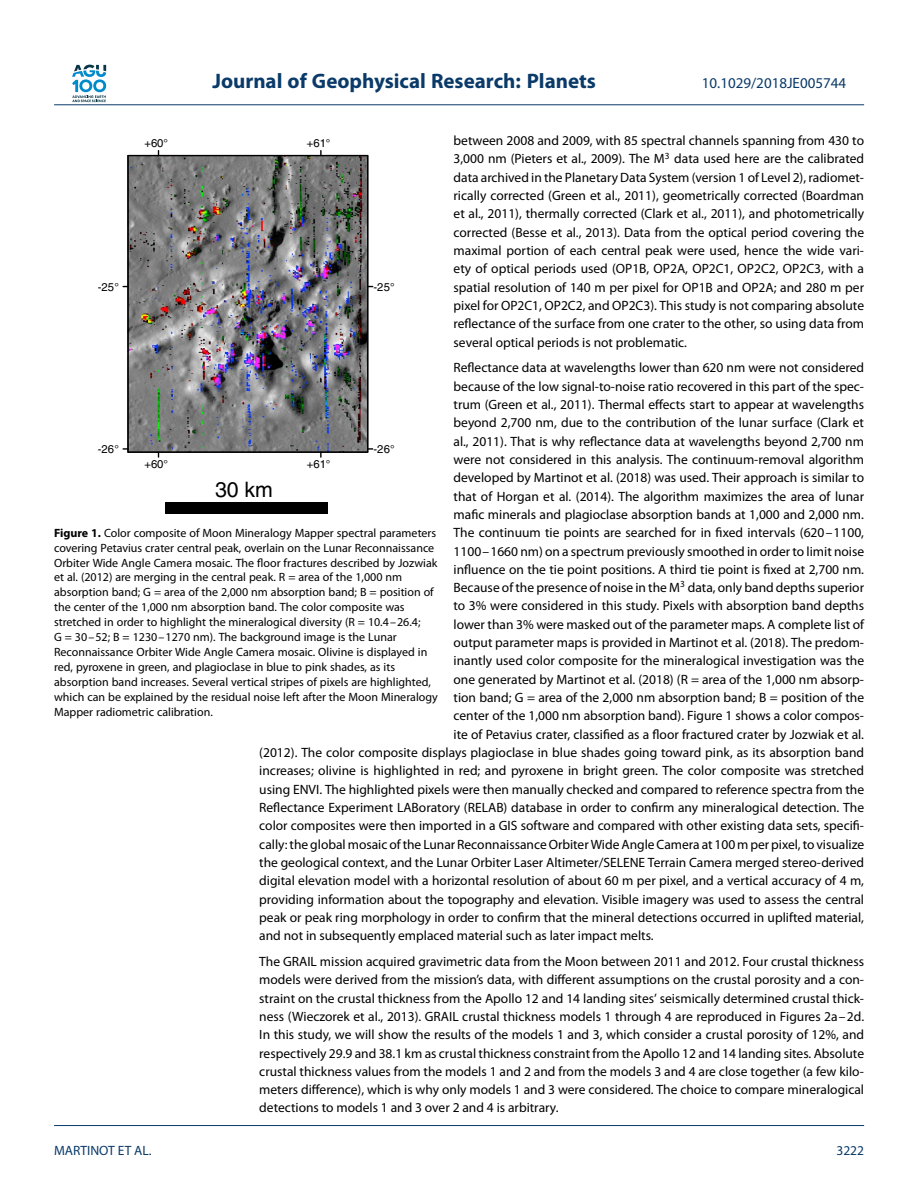
<style>
.page{position:relative;width:918px;height:1188px;background:#fff}
.page>*{position:absolute;margin:0;border:0;box-sizing:border-box;transform-origin:0 0}
.t1{font:21.3px "Helvetica";color:#000}
.t2{font:700 21px "Myriad Pro";color:#0a3a69}
.t3{font:15px "Myriad Pro";color:#0a3a69}
.t4{font:13.5px/18.3px "Myriad Pro";color:#000;text-align:justify}
.t5{font:13.5px "Myriad Pro";color:#0a3a69}
.t6{font:12px/15px "Myriad Pro";color:#000}
.t7{font:11.25px "Helvetica";letter-spacing:.005em;color:#000}
.s1{font-weight:700}
</style>
<div class="page">
<svg style="left:72px;top:65px;width:34px;height:37px"></svg>
<hr style="left:54px;top:104px;width:810px;height:1px;background:#0a3a69">
<img style="left:127px;top:155px;width:241px;height:298px">
<div style="left:165px;top:503px;width:163px;height:11px;background:#000"></div>
<hr style="left:54px;top:1125px;width:810px;height:1px;background:#0a3a69">
<h2 class="t2" style="left:212px;top:73px;width:385px">Journal of Geophysical Research: Planets</h2>
<p class="t3" style="left:702px;top:78px;width:146px">10.1029/2018JE005744</p>
<p class="t4" style="left:454px;top:132px;width:412px">between 2008 and 2009, with 85 spectral channels spanning from 430 to 3,000 nm (Pieters et al., 2009). The M<sup>3</sup> data used here are the calibrated data archived in the Planetary Data System (version 1 of Level 2), radiomet&shy;rically corrected (Green et al., 2011), geometrically corrected (Boardman et al., 2011), thermally corrected (Clark et al., 2011), and photometrically corrected (Besse et al., 2013). Data from the optical period covering the maximal portion of each central peak were used, hence the wide vari&shy;ety of optical periods used (OP1B, OP2A, OP2C1, OP2C2, OP2C3, with a spatial resolution of 140 m per pixel for OP1B and OP2A; and 280 m per pixel for OP2C1, OP2C2, and OP2C3). This study is not comparing absolute reflectance of the surface from one crater to the other, so using data from several optical periods is not problematic.</p>
<p class="t4" style="left:454px;top:360px;width:412px">Reflectance data at wavelengths lower than 620 nm were not considered</p>
<p class="t4" style="left:454px;top:378px;width:412px">because of the low signal-to-noise ratio recovered in this part of the spec-</p>
<p class="t4" style="left:454px;top:396px;width:412px">trum (Green et al., 2011). Thermal effects start to appear at wavelengths</p>
<p class="t4" style="left:454px;top:415px;width:412px">beyond 2,700 nm, due to the contribution of the lunar surface (Clark et</p>
<p class="t4" style="left:454px;top:433px;width:412px">al., 2011). That is why reflectance data at wavelengths beyond 2,700 nm</p>
<p class="t4" style="left:454px;top:451px;width:412px">were not considered in this analysis. The continuum-removal algorithm</p>
<p class="t4" style="left:454px;top:470px;width:412px">developed by Martinot et al. (2018) was used. Their approach is similar to</p>
<p class="t4" style="left:454px;top:488px;width:412px">that of Horgan et al. (2014). The algorithm maximizes the area of lunar</p>
<p class="t4" style="left:454px;top:506px;width:412px">mafic minerals and plagioclase absorption bands at 1,000 and 2,000 nm.</p>
<p class="t4" style="left:454px;top:525px;width:412px">The continuum tie points are searched for in fixed intervals (620–1100,</p>
<p class="t4" style="left:454px;top:543px;width:412px">1100–1660 nm) on a spectrum previously smoothed in order to limit noise</p>
<p class="t4" style="left:454px;top:561px;width:412px">influence on the tie point positions. A third tie point is fixed at 2,700 nm.</p>
<p class="t4" style="left:454px;top:580px;width:412px">Because of the presence of noise in the M<sup>3</sup> data, only band depths superior</p>
<p class="t4" style="left:454px;top:598px;width:412px">to 3% were considered in this study. Pixels with absorption band depths</p>
<p class="t4" style="left:454px;top:616px;width:412px">lower than 3% were masked out of the parameter maps. A complete list of</p>
<p class="t4" style="left:454px;top:634px;width:412px">output parameter maps is provided in Martinot et al. (2018). The predom-</p>
<p class="t4" style="left:454px;top:653px;width:412px">inantly used color composite for the mineralogical investigation was the</p>
<p class="t4" style="left:454px;top:671px;width:412px">one generated by Martinot et al. (2018) (R = area of the 1,000 nm absorp-</p>
<p class="t4" style="left:454px;top:689px;width:412px">tion band; G = area of the 2,000 nm absorption band; B = position of the</p>
<p class="t4" style="left:454px;top:708px;width:412px">center of the 1,000 nm absorption band). Figure 1 shows a color compos-</p>
<p class="t4" style="left:454px;top:726px;width:412px">ite of Petavius crater, classified as a floor fractured crater by Jozwiak et al.</p>
<p class="t4" style="left:259px;top:744px;width:606px">(2012). The color composite displays plagioclase in blue shades going toward pink, as its absorption band</p>
<p class="t4" style="left:259px;top:763px;width:606px">increases; olivine is highlighted in red; and pyroxene in bright green. The color composite was stretched</p>
<p class="t4" style="left:259px;top:781px;width:606px">using ENVI. The highlighted pixels were then manually checked and compared to reference spectra from the</p>
<p class="t4" style="left:259px;top:799px;width:606px">Reflectance Experiment LABoratory (RELAB) database in order to confirm any mineralogical detection. The</p>
<p class="t4" style="left:259px;top:818px;width:606px">color composites were then imported in a GIS software and compared with other existing data sets, specifi-</p>
<p class="t4" style="left:259px;top:836px;width:606px">cally: the global mosaic of the Lunar Reconnaissance Orbiter Wide Angle Camera at 100 m per pixel, to visualize</p>
<p class="t4" style="left:259px;top:854px;width:606px">the geological context, and the Lunar Orbiter Laser Altimeter/SELENE Terrain Camera merged stereo-derived</p>
<p class="t4" style="left:259px;top:873px;width:606px">digital elevation model with a horizontal resolution of about 60 m per pixel, and a vertical accuracy of 4 m,</p>
<p class="t4" style="left:259px;top:891px;width:606px">providing information about the topography and elevation. Visible imagery was used to assess the central</p>
<p class="t4" style="left:259px;top:909px;width:606px">peak or peak ring morphology in order to confirm that the mineral detections occurred in uplifted material,</p>
<p class="t4" style="left:259px;top:928px;width:396px">and not in subsequently emplaced material such as later impact melts.</p>
<p class="t4" style="left:259px;top:953px;width:606px">The GRAIL mission acquired gravimetric data from the Moon between 2011 and 2012. Four crustal thickness models were derived from the mission’s data, with different assumptions on the crustal porosity and a con&shy;straint on the crustal thickness from the Apollo 12 and 14 landing sites’ seismically determined crustal thick&shy;ness (Wieczorek et al., 2013). GRAIL crustal thickness models 1 through 4 are reproduced in Figures 2a–2d.<br>In this study, we will show the results of the models 1 and 3, which consider a crustal porosity of 12%, and respectively 29.9 and 38.1 km as crustal thickness constraint from the Apollo 12 and 14 landing sites. Absolute crustal thickness values from the models 1 and 2 and from the models 3 and 4 are close together (a few kilo&shy;meters difference), which is why only models 1 and 3 were considered. The choice to compare mineralogical detections to models 1 and 3 over 2 and 4 is arbitrary.</p>
<p class="t7" style="left:144px;top:139px;width:25px">+60°</p>
<p class="t7" style="left:307px;top:139px;width:25px">+61°</p>
<p class="t7" style="left:98px;top:283px;width:23px">-25°</p>
<p class="t7" style="left:374px;top:283px;width:23px">-25°</p>
<p class="t7" style="left:98px;top:445px;width:23px">-26°</p>
<p class="t7" style="left:374px;top:445px;width:23px">-26°</p>
<h1 class="t1" style="left:215px;top:482px;width:59px">30 km</h1>
<p class="t6" style="left:54px;top:526px;width:385px"><span class="s1">Figure 1.</span> Color composite of Moon Mineralogy Mapper spectral parameters covering Petavius crater central peak, overlain on the Lunar Reconnaissance Orbiter Wide Angle Camera mosaic. The floor fractures described by Jozwiak et al. (2012) are merging in the central peak. R = area of the 1,000 nm absorption band; G = area of the 2,000 nm absorption band; B = position of the center of the 1,000 nm absorption band. The color composite was stretched in order to highlight the mineralogical diversity (R = 10.4–26.4;<br>G = 30–52; B = 1230–1270 nm). The background image is the Lunar Reconnaissance Orbiter Wide Angle Camera mosaic. Olivine is displayed in red, pyroxene in green, and plagioclase in blue to pink shades, as its absorption band increases. Several vertical stripes of pixels are highlighted, which can be explained by the residual noise left after the Moon Mineralogy Mapper radiometric calibration.</p>
<p class="t7" style="left:144px;top:460px;width:25px">+60°</p>
<p class="t7" style="left:307px;top:460px;width:25px">+61°</p>
<p class="t5" style="left:54px;top:1145px;width:99px">MARTINOT ET AL.</p>
<p class="t5" style="left:836px;top:1145px;width:29px">3222</p>
</div>
